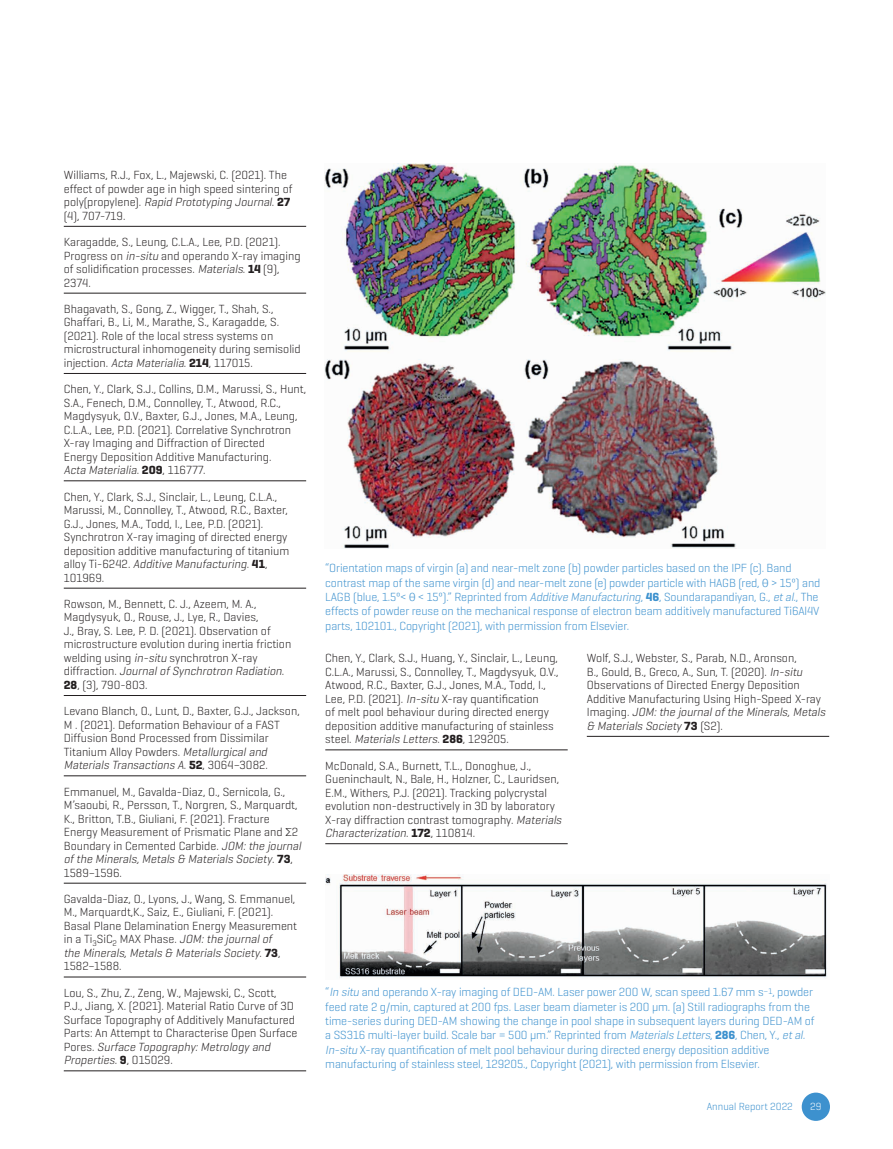
<style>
.page{position:relative;width:893px;height:1149px;background:#fff}
.page>*{position:absolute;margin:0;border:0;box-sizing:border-box;transform-origin:0 0}
.t1{font:300 12px/13.5px "Geogrotesque";color:#231f20}
.t2{font:300 12px/14.4px "Geogrotesque";letter-spacing:-.01em;color:#3d91ce}
.t3{font:300 10.5px "Geogrotesque";color:#3d91ce}
.t4{font:300 10.5px "Geogrotesque";color:#fff}
.s1{font-style:italic}
.s2{font-weight:700}
.s3{font-family:"Helvetica";font-size:11.25px}
</style>
<div class="page">
<div style="left:802px;top:1092px;width:28px;height:28px;background:#3d91ce;border-radius:50%"></div>
<hr style="left:64px;top:226px;width:242px;height:1px;background:#231f20">
<hr style="left:64px;top:293px;width:242px;height:1px;background:#231f20">
<hr style="left:64px;top:373px;width:242px;height:1px;background:#231f20">
<hr style="left:64px;top:480px;width:242px;height:1px;background:#231f20">
<hr style="left:64px;top:587px;width:242px;height:1px;background:#231f20">
<hr style="left:64px;top:695px;width:242px;height:1px;background:#231f20">
<hr style="left:64px;top:775px;width:242px;height:1px;background:#231f20">
<hr style="left:64px;top:882px;width:242px;height:1px;background:#231f20">
<hr style="left:64px;top:976px;width:242px;height:1px;background:#231f20">
<hr style="left:64px;top:1070px;width:242px;height:1px;background:#231f20">
<img style="left:324px;top:163px;width:501px;height:385px">
<img style="left:325px;top:874px;width:502px;height:104px">
<hr style="left:325px;top:749px;width:243px;height:1px;background:#231f20">
<hr style="left:325px;top:843px;width:243px;height:1px;background:#231f20">
<hr style="left:587px;top:735px;width:242px;height:1px;background:#231f20">
<p class="t1" style="left:64px;top:168px;width:230px">Williams, R.J., Fox, L., Majewski, C. (2021). The effect of powder age in high speed sintering of p o l y (p ro p y l e n e) . <span class="s1">Rapid Prototyping Journal</span>. <span class="s2">27 </span>(4), 707-719.</p>
<p class="t1" style="left:64px;top:235px;width:238px">Karagadde, S., Leung, C.L.A., Lee, P.D. (2021).<br>Progress on <span class="s1">in-situ</span> and operando X-ray imaging of solidification processes. <span class="s1">Materials</span>. <span class="s2">14</span> (9), 2374.</p>
<p class="t1" style="left:64px;top:301px;width:239px">Bhagavath, S., Gong, Z., Wigger, T., Shah, S., Ghaffari, B., Li, M., Marathe, S., Karagadde, S. (2021). Role of the local stress systems on microstructural inhomogeneity during semisolid injection. <span class="s1">Acta Materialia</span>. <span class="s2">214</span>, 117015.</p>
<p class="t1" style="left:64px;top:382px;width:244px">Chen, Y., Clark, S.J., Collins, D.M., Marussi, S., Hunt, S.A., Fenech, D.M., Connolley, T., Atwood, R.C., Magdysyuk, O.V., Baxter, G.J., Jones, M.A., Leung, C.L.A., Lee, P.D. (2021). Correlative Synchrotron X-ray Imaging and Diffraction of Directed<br>Energy Deposition Additive Manufacturing.<br><span class="s1">Acta Materialia</span>. <span class="s2">2 0 9</span>, 1 1 6 777.</p>
<p class="t1" style="left:64px;top:489px;width:227px">Chen, Y., Clark, S.J., Sinclair, L., Leung, C.L.A., Marussi, M., Connolley, T., Atwood, R.C., Baxter, G.J., Jones, M.A., Todd, I., Lee, P.D. (2021).<br>Synchrotron X-ray imaging of directed energy deposition additive manufacturing of titanium a l l oy T i - 6 2 4 2 . <span class="s1">Additive Manufacturing</span>. <span class="s2">41</span>, 101969.</p>
<p class="t1" style="left:64px;top:596px;width:229px">Rowson, M., Bennett, C. J., Azeem, M. A., Magdysyuk, O., Rouse, J., Lye, R., Davies,<br>J., Bray, S. Lee, P. D. (2021). Observation of microstructure evolution during inertia friction welding using <span class="s1">in-situ</span> synchrotron X-ray<br>d i ff ra ct i o n . <span class="s1">JournalofSynchrotron Radiation</span>.<br><span class="s2">28</span>, (3), 790-803.</p>
<p class="t1" style="left:64px;top:703px;width:237px">Levano Blanch, O., Lunt, D., Baxter, G.J., Jackson, M . (2021). Deformation Behaviour of a FAST Diffusion Bond Processed from Dissimilar Titanium Alloy Powders. <span class="s1">Metallurgicaland Materials Transactions A</span>. <span class="s2">52</span>, 3 0 6 4 – 3 0 8 2 .</p>
<p class="t1" style="left:64px;top:784px;width:241px">Emmanuel, M., Gavalda-Diaz, O., Sernicola, G., M’saoubi, R., Persson, T., Norgren, S., Marquardt, K., Britton, T.B., Giuliani, F. (2021). Fracture Energy Measurement of Prismatic Plane and <span class="s3">Σ</span>2<br>Boundary in Cemented Carbide. <span class="s1">JOM:the journal ofthe Minerals,Metals &amp; Materials Society</span>. <span class="s2">7 3</span> , 1589–1596.</p>
<p class="t1" style="left:64px;top:891px;width:235px">Gavalda-Diaz, O., Lyons, J., Wang, S. Emmanuel, M., Marquardt,K., Saiz, E., Giuliani, F. (2021).<br>Basal Plane Delamination Energy Measurement in a Ti<sub>3</sub>SiC<sub>2</sub> MAX Phase. <span class="s1">JOM:the journalof<br>the Minerals,Metals &amp; Materials Society</span>. <span class="s2">73</span> , 1582–1588.</p>
<p class="t1" style="left:64px;top:985px;width:235px">Lou, S., Zhu, Z., Zeng, W., Majewski, C., Scott, P.J., Jiang, X. (2021). Material Ratio Curve of 3D Surface Topography of Additively Manufactured Parts: An Attempt to Characterise Open Surface P o r e s . <span class="s1">Surface Topography:Metrology and Properties</span>. <span class="s2">9</span>, 0 1 5 0 2 9 .</p>
<p class="t2" style="left:325px;top:560px;width:497px">“Orientation maps of virgin (a) and near-melt zone (b) powder particles based on the IPF (c). Band contrast map of the same virgin (d) and near-melt zone (e) powder particle with HAGB (red, <span class="s3">θ</span> &gt; 15º) and LAGB (blue, 1.5º&lt; <span class="s3">θ</span> &lt; 15º).” Reprinted from <span class="s1">Additive Manufacturing</span>, <span class="s2">46</span>, Soundarapandiyan, G., <span class="s1">etal.</span>, The effects of powder reuse on the mechanical response of electron beam additively manufactured Ti6Al4V parts, 102101., Copyright (2021), with permission from Elsevier.</p>
<p class="t1" style="left:325px;top:650px;width:235px">Chen, Y., Clark, S.J., Huang, Y., Sinclair, L., Leung, C.L.A., Marussi, S., Connolley, T., Magdysyuk, O.V., Atwood, R.C., Baxter, G.J., Jones, M.A., Todd, I., Lee, P.D. (2021). <span class="s1">In-situ</span> X-ray quantification<br>of melt pool behaviour during directed energy deposition additive manufacturing of stainless ste e l . <span class="s1">Materials Letters</span>. <span class="s2">28 6</span>, 1 2 9 2 0 5 .</p>
<p class="t1" style="left:325px;top:758px;width:240px">McDonald, S.A., Burnett, T.L., Donoghue, J., Gueninchault, N., Bale, H., Holzner, C., Lauridsen, E.M., Withers, P.J. (2021). Tracking polycrystal evolution non-destructively in 3D by laboratory X-ray diffraction contrast tomography. <span class="s1">Materials Characterization</span>. <span class="s2">172</span>, 1 1 0 8 14 .</p>
<p class="t1" style="left:587px;top:650px;width:243px">Wolf, S.J., Webster, S., Parab, N.D., Aronson,<br>B., Gould, B., Greco, A., Sun, T. (2020). <span class="s1">In-situ </span>Observations of Directed Energy Deposition Additive Manufacturing Using High-Speed X-ray<br>I m a g i n g . <span class="s1">JOM:the journalofthe Minerals,Metals &amp; Materials Society</span> <span class="s2">73</span> ( S 2 ) .</p>
<p class="t2" style="left:325px;top:984px;width:491px">“<span class="s1">In situ</span> and operando X-ray imaging of DED-AM. Laser power 200 W, scan speed 1.67 mm s<sup>−1</sup>, powder feed rate 2 g/min, captured at 200 fps. Laser beam diameter is 200 µm. (a) Still radiographs from the time-series during DED-AM showing the change in pool shape in subsequent layers during DED-AM of a SS316 multi-layer build. Scale bar = 500 µm.” Reprinted from <span class="s1">Materials Letters</span>, <span class="s2">286</span>, Chen, Y., <span class="s1">etal.<br>In-situ</span> X-ray quantification of melt pool behaviour during directed energy deposition additive manufacturing of stainless steel, 129205., Copyright (2021), with permission from Elsevier.</p>
<p class="t3" style="left:707px;top:1099px;width:88px">Annual Report 2022</p>
<p class="t4" style="left:810px;top:1099px;width:13px">29</p>
</div>
